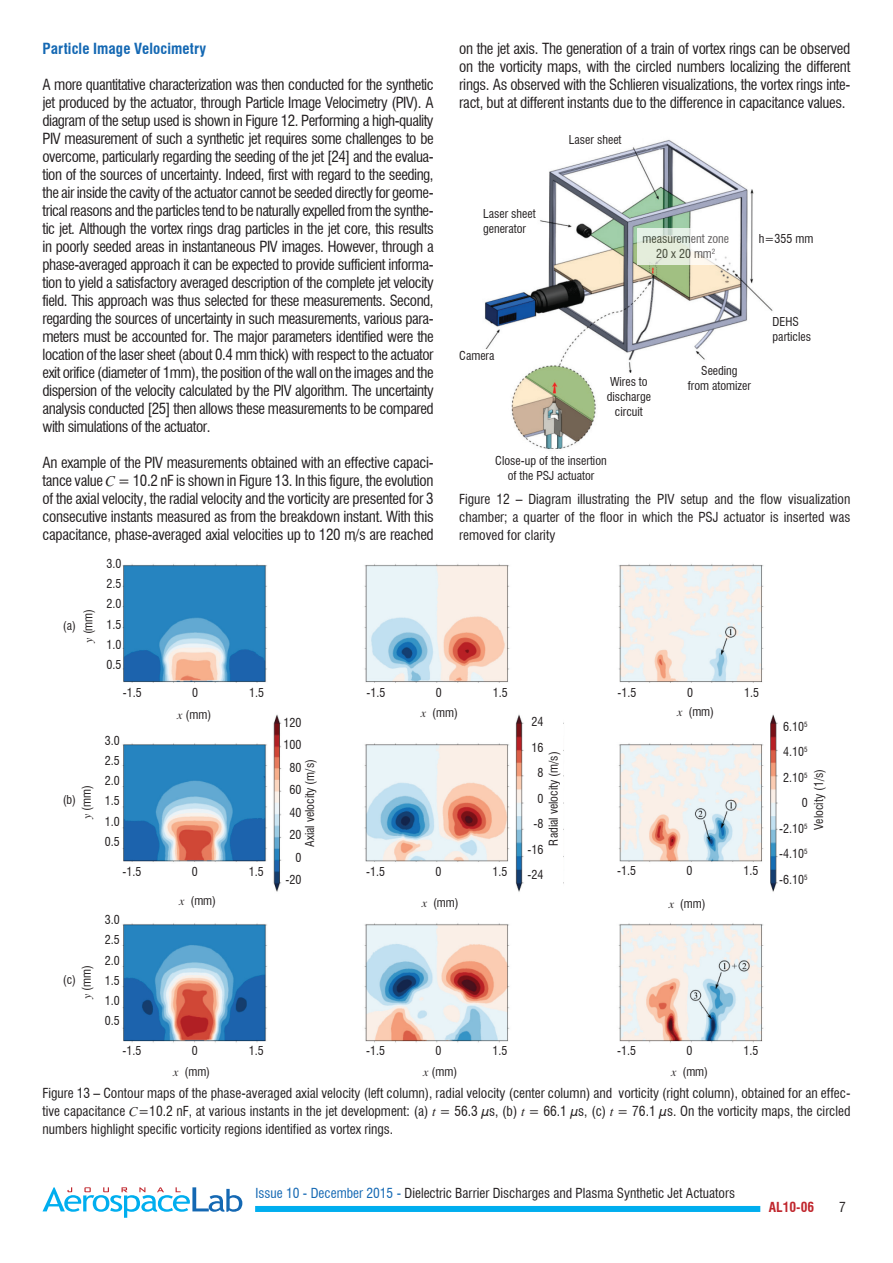
<style>
.page{position:relative;width:893px;height:1263px;background:#fff}
.page>*{position:absolute;margin:0;border:0;box-sizing:border-box;transform-origin:0 0}
.t1{font:condensed 15px/18px "Swiss 721 BT";letter-spacing:-.02em;color:#231f20;text-align:justify}
.t2{font:700 condensed 15px "Swiss 721 BT";letter-spacing:.005em;color:#1468b3}
.t3{font:condensed 13.5px/18px "Swiss 721 BT";color:#231f20;text-align:justify}
.t4{font:700 condensed 13.5px "Swiss 721 BT";color:#c0262d}
.t5{font:condensed 12px/20.2px "Swiss 721 BT";color:#231f20;text-align:center}
.s1{font-family:"Times";font-style:italic;font-stretch:normal}
.s2{color:#1468b3}
</style>
<div class="page">
<div style="left:255px;top:1206px;width:505px;height:6px;background:#00aeef"></div>
<svg style="left:43px;top:1187px;width:199px;height:31px"></svg>
<img style="left:485px;top:140px;width:288px;height:309px">
<svg style="left:637px;top:228px;width:97px;height:36px"></svg>
<img style="left:122px;top:564px;width:160px;height:479px">
<img style="left:364px;top:564px;width:200px;height:479px">
<img style="left:618px;top:564px;width:160px;height:479px">
<p class="t2" style="left:43px;top:40px;width:165px">Particle Image Velocimetry</p>
<p class="t1" style="left:43px;top:76px;width:393px">A more quantitative characterization was then conducted for the synthetic jet produced by the actuator, through Particle Image Velocimetry (PIV). A diagram of the setup used is shown in Figure 12. Performing a high-quality PIV measurement of such a synthetic jet requires some challenges to be overcome, particularly regarding the seeding of the jet [24] and the evalua&shy;tion of the sources of uncertainty. Indeed, first with regard to the seeding, the air inside the cavity of the actuator cannot be seeded directly for geome&shy;trical reasons and the particles tend to be naturally expelled from the synthe&shy;tic jet. Although the vortex rings drag particles in the jet core, this results in poorly seeded areas in instantaneous PIV images. However, through a phase-averaged approach it can be expected to provide sufficient informa&shy;tion to yield a satisfactory averaged description of the complete jet velocity field. This approach was thus selected for these measurements. Second, regarding the sources of uncertainty in such measurements, various para&shy;meters must be accounted for. The major parameters identified were the location of the laser sheet (about 0.4 mm thick) with respect to the actuator exit orifice (diameter of 1mm), the position of the wall on the images and the dispersion of the velocity calculated by the PIV algorithm. The uncertainty analysis conducted [25] then allows these measurements to be compared with simulations of the actuator.</p>
<p class="t1" style="left:43px;top:454px;width:393px">An example of the PIV measurements obtained with an effective capaci&shy;tance value <span class="s1">C</span> = 10.2 nF is shown in Figure 13. In this figure, the evolution of the axial velocity, the radial velocity and the vorticity are presented for 3 consecutive instants measured as from the breakdown instant. With this capacitance, phase-averaged axial velocities up to 120 m/s are reached</p>
<p class="t5" style="left:63px;top:615px;width:15px">(a)</p>
<p class="t5" style="left:78px;top:643px;width:35px;rotate:-90deg"><span class="s1">y</span> (mm)</p>
<p class="t5" style="left:107px;top:553px;width:16px;text-align:justify">3.0<br>2.5<br>2.0<br>1.5<br>1.0<br>0.5</p>
<p class="t1" style="left:459px;top:40px;width:393px">on the jet axis. The generation of a train of vortex rings can be observed on the vorticity maps, with the circled numbers localizing the different rings. As observed with the Schlieren visualizations, the vortex rings inte&shy;ract, but at different instants due to the difference in capacitance values.</p>
<p class="t5" style="left:483px;top:206px;width:54px;line-height:15px;text-align:left">Laser sheet generator</p>
<p class="t5" style="left:459px;top:346px;width:37px">Camera</p>
<p class="t5" style="left:569px;top:129px;width:54px">Laser sheet</p>
<p class="t5" style="left:643px;top:231px;width:88px;line-height:15px">measurement zone<br>20 x 20 mm<sup>2</sup></p>
<p class="t5" style="left:759px;top:229px;width:56px">h=355 mm</p>
<p class="t5" style="left:773px;top:314px;width:40px;line-height:15px;text-align:left">DEHS particles</p>
<p class="t5" style="left:607px;top:374px;width:46px;line-height:15px">Wires to discharge circuit</p>
<p class="t5" style="left:688px;top:363px;width:65px;line-height:15px">Seeding<br>from atomizer</p>
<p class="t5" style="left:495px;top:453px;width:113px;line-height:15px">Close-up of the insertion of the PSJ actuator</p>
<p class="t3" style="left:459px;top:490px;width:393px">Figure 12 – Diagram illustrating the PIV setup and the flow visualization chamber; a quarter of the floor in which the PSJ actuator is inserted was removed for clarity</p>
<p class="t5" style="left:76px;top:819px;width:35px;rotate:-90deg"><span class="s1">y</span> (mm)</p>
<p class="t5" style="left:63px;top:790px;width:15px">(b)</p>
<p class="t5" style="left:76px;top:999px;width:35px;rotate:-90deg"><span class="s1">y</span> (mm)</p>
<p class="t5" style="left:63px;top:969px;width:15px">(c)</p>
<p class="t5" style="left:123px;top:683px;width:20px">-1.5</p>
<p class="t5" style="left:192px;top:683px;width:7px">0</p>
<p class="t5" style="left:249px;top:683px;width:16px">1.5</p>
<p class="t5" style="left:366px;top:683px;width:20px">-1.5</p>
<p class="t5" style="left:436px;top:683px;width:7px">0</p>
<p class="t5" style="left:493px;top:683px;width:16px">1.5</p>
<p class="t5" style="left:618px;top:682px;width:20px">-1.5</p>
<p class="t5" style="left:687px;top:682px;width:7px">0</p>
<p class="t5" style="left:744px;top:682px;width:16px">1.5</p>
<p class="t5" style="left:677px;top:702px;width:38px"><span class="s1">x</span> (mm)</p>
<p class="t5" style="left:421px;top:702px;width:38px"><span class="s1">x</span> (mm)</p>
<p class="t5" style="left:177px;top:705px;width:35px"><span class="s1">x</span> (mm)</p>
<p class="t5" style="left:283px;top:711px;width:19px;line-height:22.5px;text-align:right">120<br>100<br>80<br>60<br>40<br>20<br>0 -20</p>
<p class="t5" style="left:527px;top:709px;width:17px;line-height:25.5px;text-align:right">24<br>16<br>8<br>0 -8 -16 -24</p>
<p class="t5" style="left:779px;top:713px;width:30px;line-height:25.5px;text-align:right">6.10<sup>5<br></sup>4.10<sup>5<br></sup>2.10<sup>5<br></sup>0 -2.10<sup>5 </sup>-4.10<sup>5 </sup>-6.10<sup>5</sup></p>
<p class="t5" style="left:105px;top:730px;width:16px;text-align:justify">3.0<br>2.5<br>2.0<br>1.5<br>1.0<br>0.5</p>
<p class="t5" style="left:300px;top:847px;width:89px;rotate:-90deg">Axial velocity (m/s)</p>
<p class="t5" style="left:543px;top:845px;width:96px;rotate:-90deg">Radial velocity (m/s)</p>
<p class="t5" style="left:809px;top:830px;width:63px;rotate:-90deg">Velocity (1/s)</p>
<p class="t5" style="left:122px;top:861px;width:20px">-1.5</p>
<p class="t5" style="left:192px;top:861px;width:7px">0</p>
<p class="t5" style="left:249px;top:861px;width:16px">1.5</p>
<p class="t5" style="left:366px;top:861px;width:20px">-1.5</p>
<p class="t5" style="left:435px;top:861px;width:7px">0</p>
<p class="t5" style="left:493px;top:861px;width:16px">1.5</p>
<p class="t5" style="left:617px;top:861px;width:20px">-1.5</p>
<p class="t5" style="left:687px;top:861px;width:7px">0</p>
<p class="t5" style="left:744px;top:861px;width:16px">1.5</p>
<p class="t5" style="left:105px;top:910px;width:16px;text-align:justify">3.0<br>2.5<br>2.0<br>1.5<br>1.0<br>0.5</p>
<p class="t5" style="left:179px;top:891px;width:38px"><span class="s1">x</span> (mm)</p>
<p class="t5" style="left:422px;top:893px;width:38px"><span class="s1">x</span> (mm)</p>
<p class="t5" style="left:669px;top:894px;width:38px"><span class="s1">x</span> (mm)</p>
<p class="t5" style="left:122px;top:1041px;width:20px">-1.5</p>
<p class="t5" style="left:192px;top:1041px;width:7px">0</p>
<p class="t5" style="left:249px;top:1041px;width:16px">1.5</p>
<p class="t5" style="left:366px;top:1041px;width:20px">-1.5</p>
<p class="t5" style="left:435px;top:1041px;width:7px">0</p>
<p class="t5" style="left:493px;top:1041px;width:16px">1.5</p>
<p class="t5" style="left:617px;top:1040px;width:20px">-1.5</p>
<p class="t5" style="left:687px;top:1040px;width:7px">0</p>
<p class="t5" style="left:744px;top:1040px;width:16px">1.5</p>
<p class="t5" style="left:173px;top:1061px;width:38px"><span class="s1">x</span> (mm)</p>
<p class="t5" style="left:423px;top:1061px;width:35px"><span class="s1">x</span> (mm)</p>
<p class="t5" style="left:671px;top:1061px;width:38px"><span class="s1">x</span> (mm)</p>
<p class="t3" style="left:43px;top:1084px;width:809px">Figure 13 – Contour maps of the phase-averaged axial velocity (left column), radial velocity (center column) and vorticity (right column), obtained for an effec&shy;tive capacitance <span class="s1">C</span>=10.2 nF, at various instants in the jet development: (a) <span class="s1">t</span> = 56.3 μs, (b) <span class="s1">t</span> = 66.1 μs, (c) <span class="s1">t</span> = 76.1 μs. On the vorticity maps, the circled numbers highlight specific vorticity regions identified as vortex rings.</p>
<p class="t3" style="left:255px;top:1183px;width:481px"><span class="s2">Issue 10 - December 2015 -</span> Dielectric Barrier Discharges and Plasma Synthetic Jet Actuators</p>
<p class="t4" style="left:769px;top:1199px;width:47px">AL10-06</p>
<p class="t3" style="left:839px;top:1198px;width:8px">7</p>
</div>
